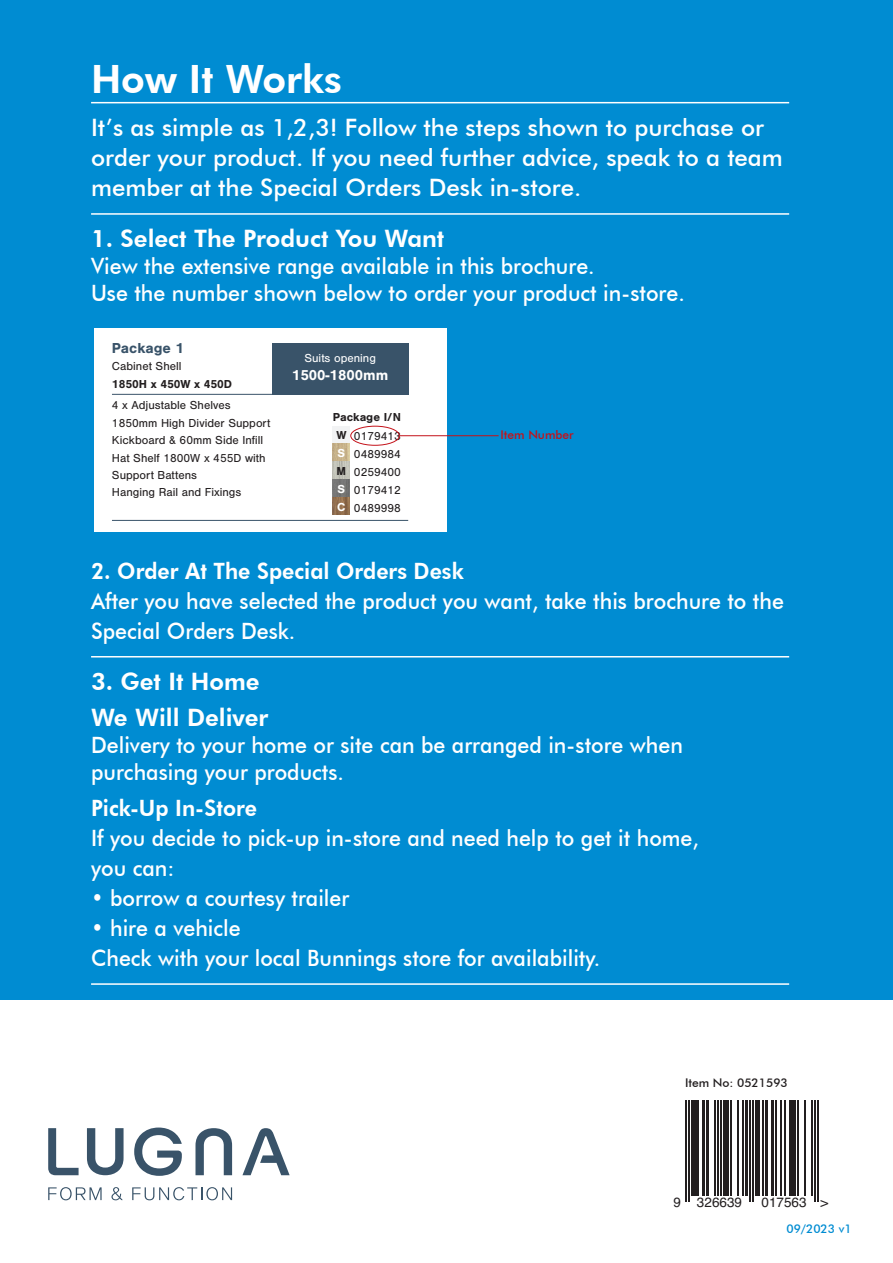
<style>
.page{position:relative;width:893px;height:1263px;background:#fff}
.page>*{position:absolute;margin:0;border:0;box-sizing:border-box;transform-origin:0 0}
.t1{font:800 39px "Futura BT";color:#fff}
.t2{font:500 24px/30px "Futura BT";color:#fff}
.t3{font:800 24px "Futura BT";color:#fff}
.t4{font:500 22.5px/27px "Futura BT";color:#fff;scale:.95 1}
.t5{font:800 22.5px "Futura BT";color:#fff;scale:.95 1}
.small_para_head{font:700 15px "Nimbus San";color:#fff}
.small_para_head-2{font:700 15px "Nimbus San";letter-spacing:-.005em;color:#395369}
.t6{font:13.5px "Helvetica";color:#231f20}
.productsizeandfeatures{font:12px/17.4px "Nimbus San";color:#231f20}
.finelines{font:12px/18px "Nimbus San";color:#231f20;text-align:justify}
.productsizeandfeatures-2{font:700 12px/17.4px "Nimbus San";color:#231f20}
.t7{font:500 12px "Futura BT";color:#231f20}
.small_para_head-3{font:12px "Nimbus San";color:#fff}
.finelines-2{font:700 12px "Nimbus San";letter-spacing:-.005em;color:#231f20}
.t8{font:500 12px "Futura BT";color:#c4121a}
.t9{font:500 12px "Futura BT";color:#008cd2}
.B_S_M{font:700 12px "Nimbus San";color:#fff}
.B_S_M-2{font:700 12px "Nimbus San";color:#231f20}
.s1{font-weight:400}
.s2{font-weight:800}
</style>
<div class="page">
<hr style="left:685px;top:1100px;width:1px;height:102px;background:#231f20">
<hr style="left:688px;top:1100px;width:1px;height:102px;background:#231f20">
<div style="left:691px;top:1100px;width:5px;height:95px;background:#231f20"></div>
<hr style="left:698px;top:1100px;width:1px;height:95px;background:#231f20">
<hr style="left:702px;top:1100px;width:3px;height:95px;background:#231f20">
<hr style="left:706px;top:1100px;width:3px;height:95px;background:#231f20">
<hr style="left:715px;top:1100px;width:1px;height:95px;background:#231f20">
<hr style="left:717px;top:1100px;width:2px;height:95px;background:#231f20">
<hr style="left:720px;top:1100px;width:2px;height:95px;background:#231f20">
<div style="left:723px;top:1100px;width:6px;height:95px;background:#231f20"></div>
<hr style="left:730px;top:1100px;width:1px;height:95px;background:#231f20">
<hr style="left:737px;top:1100px;width:1px;height:95px;background:#231f20">
<hr style="left:743px;top:1100px;width:1px;height:95px;background:#231f20">
<hr style="left:745px;top:1100px;width:3px;height:95px;background:#231f20">
<hr style="left:750px;top:1100px;width:1px;height:102px;background:#231f20">
<hr style="left:752px;top:1100px;width:2px;height:102px;background:#231f20">
<hr style="left:755px;top:1100px;width:4px;height:95px;background:#231f20">
<hr style="left:762px;top:1100px;width:2px;height:95px;background:#231f20">
<hr style="left:765px;top:1100px;width:3px;height:95px;background:#231f20">
<hr style="left:771px;top:1100px;width:3px;height:95px;background:#231f20">
<hr style="left:775px;top:1100px;width:1px;height:95px;background:#231f20">
<hr style="left:780px;top:1100px;width:2px;height:95px;background:#231f20">
<hr style="left:785px;top:1100px;width:1px;height:95px;background:#231f20">
<hr style="left:789px;top:1100px;width:4px;height:95px;background:#231f20">
<hr style="left:795px;top:1100px;width:1px;height:95px;background:#231f20">
<hr style="left:797px;top:1100px;width:2px;height:95px;background:#231f20">
<hr style="left:804px;top:1100px;width:2px;height:95px;background:#231f20">
<hr style="left:811px;top:1100px;width:2px;height:95px;background:#231f20">
<hr style="left:814px;top:1100px;width:2px;height:102px;background:#231f20">
<hr style="left:817px;top:1100px;width:1px;height:102px;background:#231f20">
<svg style="left:48px;top:1128px;width:31px;height:47px"></svg>
<svg style="left:134px;top:1127px;width:48px;height:49px"></svg>
<svg style="left:195px;top:1128px;width:37px;height:47px"></svg>
<svg style="left:87px;top:1128px;width:37px;height:47px"></svg>
<svg style="left:242px;top:1128px;width:48px;height:47px"></svg>
<svg style="left:48px;top:1187px;width:54px;height:13px"></svg>
<svg style="left:111px;top:1187px;width:12px;height:13px"></svg>
<svg style="left:132px;top:1187px;width:100px;height:13px"></svg>
<div style="left:0;top:0;width:893px;height:999px;background:#008cd2"></div>
<hr style="left:91px;top:102px;width:698px;height:1px;background:#fff">
<hr style="left:91px;top:213px;width:698px;height:2px;background:#fff">
<hr style="left:91px;top:656px;width:698px;height:1px;background:#fff">
<hr style="left:91px;top:983px;width:698px;height:2px;background:#fff">
<div style="left:94px;top:329px;width:353px;height:202px;background:#fff"></div>
<hr style="left:112px;top:394px;width:296px;height:1px;background:#395369">
<hr style="left:112px;top:520px;width:296px;height:1px;background:#395369">
<div style="left:333px;top:426px;width:17px;height:17px;background:#f2f3f4"></div>
<img style="left:333px;top:444px;width:17px;height:71px">
<div style="left:272px;top:343px;width:136px;height:51px;background:#395369"></div>
<div style="left:350px;top:426px;width:50px;height:20px;border:1px solid #c4121a;border-radius:50%"></div>
<hr style="left:399px;top:435px;width:100px;height:1px;background:#c4121a">
<p class="t1" style="left:91px;top:56px;width:252px">How It Works</p>
<p class="t2" style="left:91px;top:112px;width:693px">It’s as simple as 1,2,3! Follow the steps shown to purchase or order your product. If you need further advice, speak to a team member at the Special Orders Desk in-store.</p>
<p class="t3" style="left:91px;top:224px;width:355px">1. Select The Product You Want</p>
<p class="t4" style="left:91px;top:253px;width:626px">View the extensive range available in this brochure.<br>Use the number shown below to order your product in-store.</p>
<p class="small_para_head-2" style="left:112px;top:339px;width:73px">Package 1</p>
<p class="productsizeandfeatures-2" style="left:112px;top:358px;width:122px"><span class="s1">Cabinet Shell<br></span>1850H x 450W x 450D</p>
<p class="productsizeandfeatures" style="left:112px;top:397px;width:160px">4 x Adjustable Shelves<br>1850mm High Divider Support<br>Kickboard &amp; 60mm Side Infill<br>Hat Shelf 1800W x 455D with<br>Support Battens<br>Hanging Rail and Fixings</p>
<p class="small_para_head-3" style="left:304px;top:352px;width:73px">Suits opening</p>
<p class="small_para_head" style="left:292px;top:367px;width:98px">1500-1800mm</p>
<p class="finelines-2" style="left:333px;top:410px;width:70px">Package I/N</p>
<p class="finelines" style="left:354px;top:427px;width:49px">0179413<br>0489984<br>0259400<br>0179412<br>0489998</p>
<p class="B_S_M-2" style="left:336px;top:428px;width:12px">W</p>
<p class="B_S_M" style="left:338px;top:446px;width:9px">S</p>
<p class="B_S_M-2" style="left:337px;top:464px;width:11px">M</p>
<p class="B_S_M" style="left:338px;top:482px;width:9px">S</p>
<p class="B_S_M" style="left:337px;top:500px;width:10px">C</p>
<p class="t8" style="left:500px;top:428px;width:75px">Item Number</p>
<p class="t4" style="left:91px;top:556px;width:731px;line-height:30px"><span class="s2">2. Order At The Special Orders Desk<br></span>After you have selected the product you want, take this brochure to the<br>Special Orders Desk.</p>
<p class="t3" style="left:91px;top:667px;width:170px">3. Get It Home</p>
<p class="t3" style="left:91px;top:703px;width:179px">We Will Deliver</p>
<p class="t4" style="left:91px;top:732px;width:625px">Delivery to your home or site can be arranged in-store when purchasing your products.</p>
<p class="t5" style="left:91px;top:795px;width:176px">Pick-Up In-Store</p>
<p class="t4" style="left:91px;top:825px;width:641px">If you decide to pick-up in-store and need help to get it home,</p>
<p class="t4" style="left:91px;top:855px;width:89px">you can:</p>
<p class="t4" style="left:91px;top:885px;width:273px">• borrow a courtesy trailer</p>
<p class="t4" style="left:91px;top:915px;width:159px">• hire a vehicle</p>
<p class="t4" style="left:91px;top:945px;width:537px">Check with your local Bunnings store for availability.</p>
<p class="t7" style="left:685px;top:1075px;width:104px">Item No: 0521593</p>
<p class="t6" style="left:674px;top:1192px;width:70px">9 326639</p>
<p class="t6" style="left:761px;top:1192px;width:68px">017563 &gt;</p>
<p class="t9" style="left:786px;top:1221px;width:67px">09/2023 v1</p>
</div>
